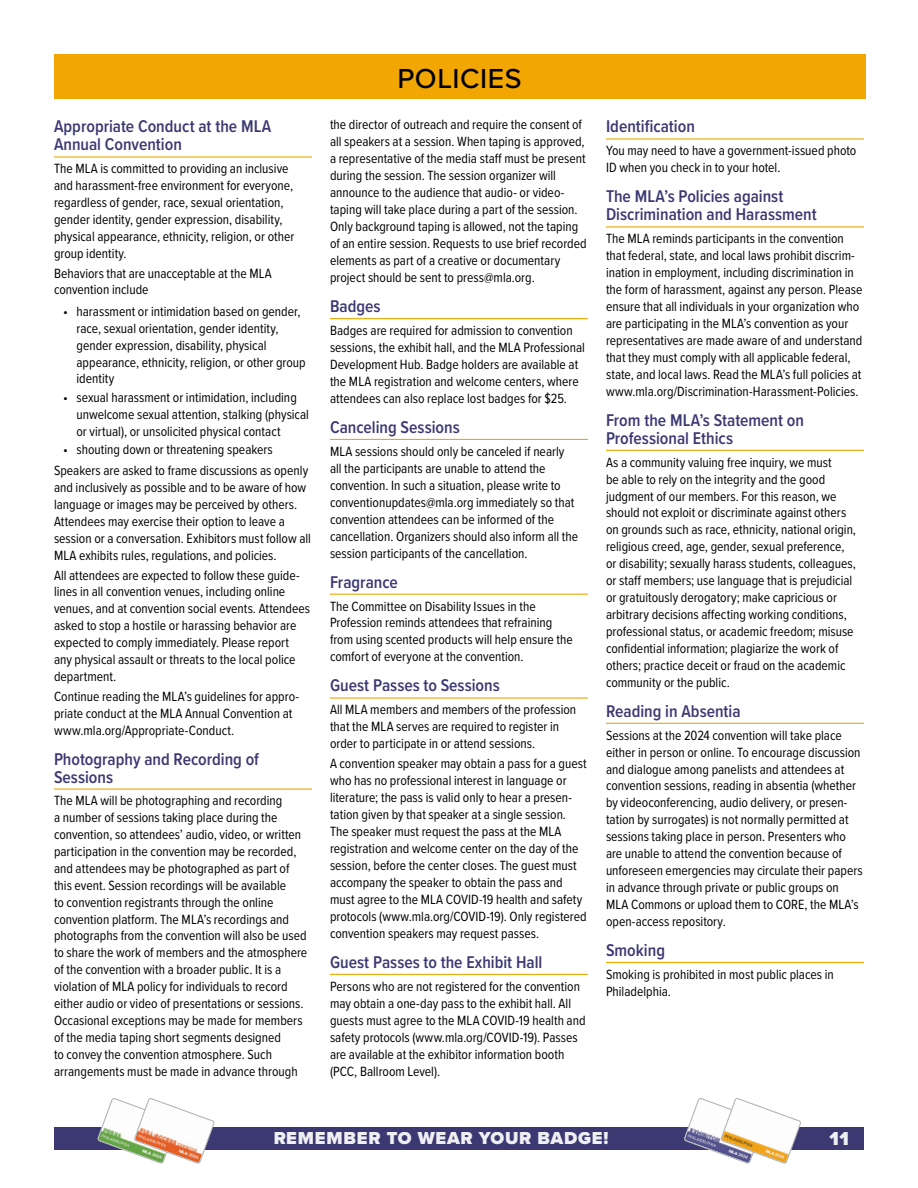
<style>
.page{position:relative;width:918px;height:1188px;background:#fff}
.page>*{position:absolute;margin:0;border:0;box-sizing:border-box;transform-origin:0 0}
.H1_black_banner{font:500 28.5px "Proxima Nova";letter-spacing:.02em;color:#000}
.t1{font:900 19.5px "Proxima Nova";color:#fff}
.t2{font:900 18px "Proxima Nova";letter-spacing:.04em;color:#fff}
.H2-Events_space_abv__Ahead{font:600 17.7px/18px "Proxima Nova Cond";color:#3c3872}
.H2-Events__Ahead{font:600 17.7px/18px "Proxima Nova Cond";color:#3c3872}
.Text_noindent{font:13.8px/17px "Proxima Nova Cond";color:#000}
</style>
<div class="page">
<div style="left:54px;top:1127px;width:810px;height:22px;background:#3c3872"></div>
<svg style="left:97px;top:1098px;width:118px;height:66px"></svg>
<svg style="left:683px;top:1098px;width:119px;height:66px"></svg>
<div style="left:54px;top:54px;width:811px;height:45px;background:#f1a602"></div>
<hr style="left:54px;top:156px;width:258px;height:2px;background:#f1a602">
<hr style="left:54px;top:789px;width:258px;height:1px;background:#f1a602">
<hr style="left:330px;top:318px;width:258px;height:1px;background:#f1a602">
<hr style="left:330px;top:439px;width:258px;height:1px;background:#f1a602">
<hr style="left:330px;top:594px;width:258px;height:1px;background:#f1a602">
<hr style="left:330px;top:697px;width:258px;height:2px;background:#f1a602">
<hr style="left:330px;top:974px;width:258px;height:1px;background:#f1a602">
<hr style="left:606px;top:138px;width:258px;height:2px;background:#f1a602">
<hr style="left:606px;top:226px;width:258px;height:2px;background:#f1a602">
<hr style="left:606px;top:450px;width:258px;height:1px;background:#f1a602">
<hr style="left:606px;top:723px;width:258px;height:1px;background:#f1a602">
<hr style="left:606px;top:962px;width:258px;height:1px;background:#f1a602">
<h2 class="H2-Events__Ahead" style="left:54px;top:117px;width:219px">Appropriate Conduct at the MLA<br>Annual Convention</h2>
<p class="Text_noindent" style="left:54px;top:160px;width:242px">The MLA is committed to providing an inclusive and harassment-free environment for everyone, regardless of gender, race, sexual orientation, gender identity, gender expression, disability, physical appearance, ethnicity, religion, or other group identity.</p>
<p class="Text_noindent" style="left:54px;top:264px;width:219px">Behaviors that are unacceptable at the MLA convention include</p>
<p class="Text_noindent" style="left:76px;top:302px;width:231px;text-indent:-14px">• harassment or intimidation based on gender, race, sexual orientation, gender identity, gender expression, disability, physical appearance, ethnicity, religion, or other group identity</p>
<p class="Text_noindent" style="left:76px;top:388px;width:234px;text-indent:-14px">• sexual harassment or intimidation, including unwelcome sexual attention, stalking (physical or virtual), or unsolicited physical contact</p>
<p class="Text_noindent" style="left:63px;top:440px;width:211px">• shouting down or threatening speakers</p>
<p class="Text_noindent" style="left:54px;top:462px;width:258px">Speakers are asked to frame discussions as openly and inclusively as possible and to be aware of how language or images may be perceived by others.<br>Attendees may exercise their option to leave a session or a conversation. Exhibitors must follow all MLA exhibits rules, regulations, and policies.</p>
<p class="Text_noindent" style="left:54px;top:566px;width:258px">All attendees are expected to follow these guide&shy;lines in all convention venues, including online venues, and at convention social events. Attendees asked to stop a hostile or harassing behavior are expected to comply immediately. Please report any physical assault or threats to the local police department.</p>
<p class="Text_noindent" style="left:54px;top:687px;width:247px">Continue reading the MLA’s guidelines for appro&shy;priate conduct at the MLA Annual Convention at www.mla.org/Appropriate-Conduct.</p>
<h2 class="H2-Events_space_abv__Ahead" style="left:54px;top:749px;width:207px">Photography and Recording of<br>Sessions</h2>
<p class="Text_noindent" style="left:54px;top:792px;width:255px">The MLA will be photographing and recording<br>a number of sessions taking place during the convention, so attendees’ audio, video, or written participation in the convention may be recorded, and attendees may be photographed as part of this event. Session recordings will be available<br>to convention registrants through the online convention platform. The MLA’s recordings and photographs from the convention will also be used to share the work of members and the atmosphere of the convention with a broader public. It is a violation of MLA policy for individuals to record either audio or video of presentations or sessions.<br>Occasional exceptions may be made for members of the media taping short segments designed<br>to convey the convention atmosphere. Such arrangements must be made in advance through</p>
<h1 class="H1_black_banner" style="left:397px;top:57px;width:126px">POLICIES</h1>
<p class="Text_noindent" style="left:330px;top:116px;width:258px">the director of outreach and require the consent of all speakers at a session. When taping is approved, a representative of the media staff must be present during the session. The session organizer will announce to the audience that audio- or video&shy;taping will take place during a part of the session.<br>Only background taping is allowed, not the taping of an entire session. Requests to use brief recorded elements as part of a creative or documentary project should be sent to press@mla.org.</p>
<h2 class="H2-Events_space_abv__Ahead" style="left:330px;top:297px;width:52px">Badges</h2>
<p class="Text_noindent" style="left:330px;top:321px;width:256px">Badges are required for admission to convention sessions, the exhibit hall, and the MLA Professional Development Hub. Badge holders are available at the MLA registration and welcome centers, where attendees can also replace lost badges for $25.</p>
<h2 class="H2-Events_space_abv__Ahead" style="left:330px;top:418px;width:131px">Canceling Sessions</h2>
<p class="Text_noindent" style="left:330px;top:442px;width:250px">MLA sessions should only be canceled if nearly all the participants are unable to attend the convention. In such a situation, please write to conventionupdates@mla.org immediately so that convention attendees can be informed of the cancellation. Organizers should also inform all the session participants of the cancellation.</p>
<h2 class="H2-Events_space_abv__Ahead" style="left:330px;top:572px;width:69px">Fragrance</h2>
<p class="Text_noindent" style="left:330px;top:597px;width:244px">The Committee on Disability Issues in the Profession reminds attendees that refraining from using scented products will help ensure the comfort of everyone at the convention.</p>
<h2 class="H2-Events_space_abv__Ahead" style="left:330px;top:676px;width:171px">Guest Passes to Sessions</h2>
<p class="Text_noindent" style="left:330px;top:701px;width:248px">All MLA members and members of the profession that the MLA serves are required to register in order to participate in or attend sessions.</p>
<p class="Text_noindent" style="left:330px;top:755px;width:258px">A convention speaker may obtain a pass for a guest who has no professional interest in language or literature; the pass is valid only to hear a presen&shy;tation given by that speaker at a single session.<br>The speaker must request the pass at the MLA registration and welcome center on the day of the session, before the center closes. The guest must accompany the speaker to obtain the pass and must agree to the MLA COVID-19 health and safety protocols (www.mla.org/COVID-19). Only registered convention speakers may request passes.</p>
<h2 class="H2-Events_space_abv__Ahead" style="left:330px;top:952px;width:214px">Guest Passes to the Exhibit Hall</h2>
<p class="Text_noindent" style="left:330px;top:977px;width:257px">Persons who are not registered for the convention may obtain a one-day pass to the exhibit hall. All guests must agree to the MLA COVID-19 health and safety protocols (www.mla.org/COVID-19). Passes are available at the exhibitor information booth (PCC, Ballroom Level).</p>
<h2 class="H2-Events_space_abv__Ahead" style="left:606px;top:117px;width:90px">Identification</h2>
<p class="Text_noindent" style="left:606px;top:142px;width:252px">You may need to have a government-issued photo<br>ID when you check in to your hotel.</p>
<h2 class="H2-Events_space_abv__Ahead" style="left:606px;top:187px;width:212px">The MLA’s Policies against<br>Discrimination and Harassment</h2>
<p class="Text_noindent" style="left:606px;top:230px;width:258px">The MLA reminds participants in the convention that federal, state, and local laws prohibit discrim&shy;ination in employment, including discrimination in the form of harassment, against any person. Please ensure that all individuals in your organization who are participating in the MLA’s convention as your representatives are made aware of and understand that they must comply with all applicable federal, state, and local laws. Read the MLA’s full policies at www.mla.org/Discrimination-Harassment-Policies.</p>
<h2 class="H2-Events_space_abv__Ahead" style="left:606px;top:410px;width:200px">From the MLA’s Statement on<br>Professional Ethics</h2>
<p class="Text_noindent" style="left:606px;top:453px;width:252px">As a community valuing free inquiry, we must<br>be able to rely on the integrity and the good judgment of our members. For this reason, we should not exploit or discriminate against others on grounds such as race, ethnicity, national origin, religious creed, age, gender, sexual preference, or disability; sexually harass students, colleagues, or staff members; use language that is prejudicial or gratuitously derogatory; make capricious or arbitrary decisions affecting working conditions, professional status, or academic freedom; misuse confidential information; plagiarize the work of others; practice deceit or fraud on the academic community or the public.</p>
<h2 class="H2-Events_space_abv__Ahead" style="left:606px;top:701px;width:136px">Reading in Absentia</h2>
<p class="Text_noindent" style="left:606px;top:726px;width:258px">Sessions at the 2024 convention will take place either in person or online. To encourage discussion and dialogue among panelists and attendees at convention sessions, reading in absentia (whether by videoconferencing, audio delivery, or presen&shy;tation by surrogates) is not normally permitted at sessions taking place in person. Presenters who are unable to attend the convention because of unforeseen emergencies may circulate their papers in advance through private or public groups on MLA Commons or upload them to CORE, the MLA’s open-access repository.</p>
<h2 class="H2-Events_space_abv__Ahead" style="left:606px;top:941px;width:61px">Smoking</h2>
<p class="Text_noindent" style="left:606px;top:965px;width:229px">Smoking is prohibited in most public places in<br>Philadelphia.</p>
<h3 class="t2" style="left:273px;top:1125px;width:337px">REMEMBER TO WEAR YOUR BADGE!</h3>
<h2 class="t1" style="left:829px;top:1124px;width:21px">11</h2>
</div>
